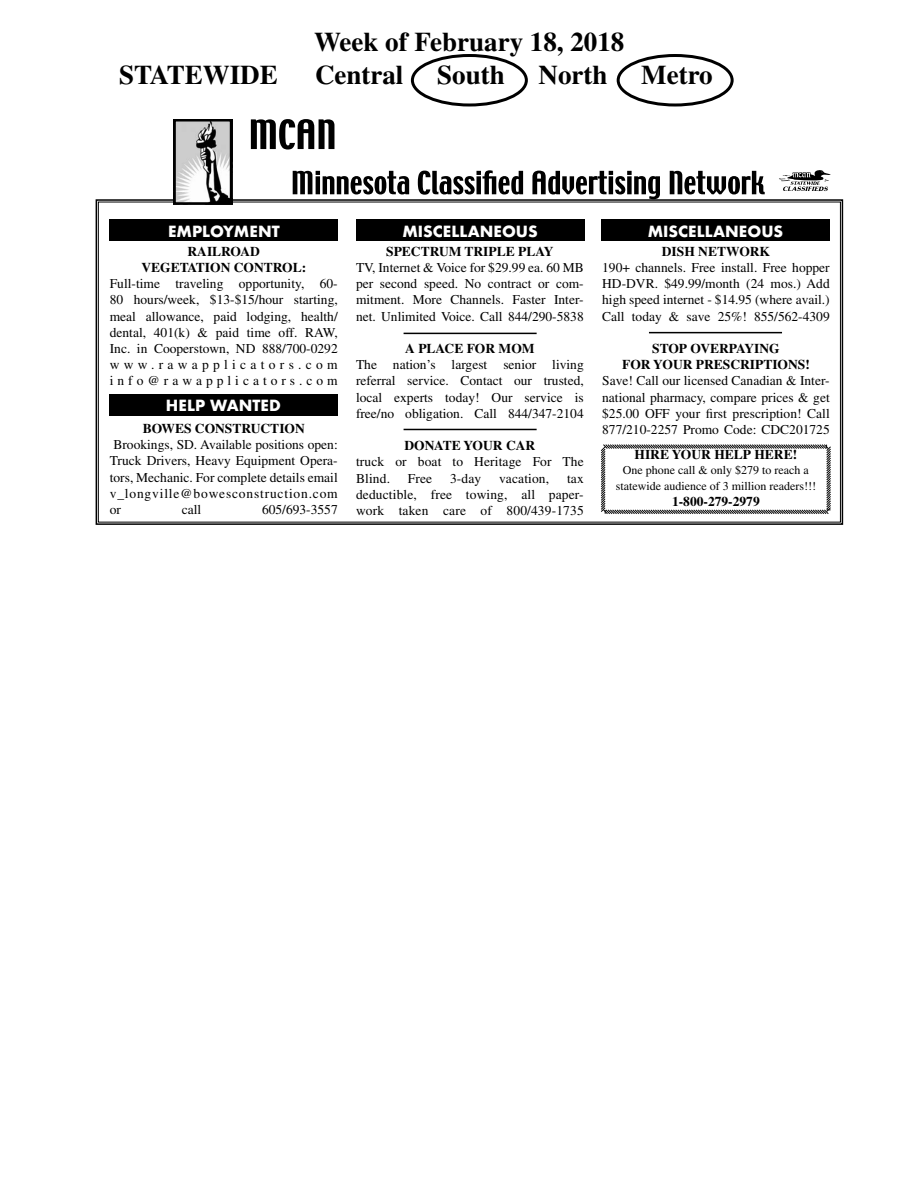
<style>
.page{position:relative;width:918px;height:1188px;background:#fff}
.page>*{position:absolute;margin:0;border:0;box-sizing:border-box;transform-origin:0 0}
.t1{font:700 27px "Times";color:#000}
.t2{font:700 15px "Futura";color:#fff}
.t3{font:13.5px/16.2px "Times";color:#000;text-align:justify}
.t4{font:700 13.5px/16.2px "Times";color:#000;text-align:center}
.t5{font:12px/16.2px "Times";color:#000;text-align:center}
</style>
<div class="page">
<svg style="left:95px;top:199px;width:749px;height:326px"></svg>
<svg style="left:251px;top:119px;width:83px;height:31px"></svg>
<svg style="left:293px;top:170px;width:472px;height:29px"></svg>
<img style="left:177px;top:123px;width:51px;height:78px">
<div style="left:173px;top:119px;width:59px;height:86px;border:3px solid #000"></div>
<svg style="left:779px;top:170px;width:52px;height:21px"></svg>
<div style="left:601px;top:220px;width:229px;height:21px;background:#000"></div>
<div style="left:411px;top:54px;width:117px;height:52px;border:3px solid #000;border-radius:50%"></div>
<hr style="left:404px;top:429px;width:133px;height:1px;background:#000">
<hr style="left:404px;top:333px;width:133px;height:1px;background:#000">
<div style="left:110px;top:220px;width:228px;height:21px;background:#000"></div>
<div style="left:356px;top:220px;width:228px;height:21px;background:#000"></div>
<hr style="left:649px;top:332px;width:133px;height:1px;background:#000">
<div style="left:109px;top:394px;width:229px;height:22px;background:#000"></div>
<svg style="left:600px;top:443px;width:232px;height:72px"></svg>
<div style="left:617px;top:54px;width:117px;height:52px;border:3px solid #000;border-radius:50%"></div>
<h1 class="t1" style="left:314px;top:32px;width:312px">Week of February 18, 2018</h1>
<h1 class="t1" style="left:119px;top:65px;width:160px">STATEWIDE</h1>
<h1 class="t1" style="left:315px;top:65px;width:90px">Central</h1>
<h1 class="t1" style="left:437px;top:65px;width:69px">South</h1>
<h1 class="t1" style="left:539px;top:65px;width:70px">North</h1>
<h1 class="t1" style="left:641px;top:65px;width:73px">Metro</h1>
<p class="t2" style="left:168px;top:221px;width:113px">EMPLOYMENT</p>
<p class="t2" style="left:402px;top:221px;width:137px">MISCELLANEOUS</p>
<p class="t2" style="left:648px;top:221px;width:137px">MISCELLANEOUS</p>
<p class="t4" style="left:141px;top:244px;width:166px">RAILROAD<br>VEGETATION CONTROL:</p>
<p class="t3" style="left:110px;top:277px;width:230px">Full-time traveling opportunity, 60- 80 hours/week, $13-$15/hour starting, meal allowance, paid lodging, health/ dental, 401(k) &amp; paid time off. RAW, Inc. in Cooperstown, ND 888/700-0292 www.rawapplicators.com info@rawapplicators.com</p>
<p class="t4" style="left:143px;top:422px;width:164px">BOWES CONSTRUCTION</p>
<p class="t3" style="left:110px;top:438px;width:230px">Brookings, SD. Available positions open:<br>Truck Drivers, Heavy Equipment Opera&shy;tors, Mechanic. For complete details email v_longville@bowesconstruction.com or</p>
<p class="t2" style="left:166px;top:396px;width:116px">HELP WANTED</p>
<p class="t3" style="left:182px;top:503px;width:21px">call</p>
<p class="t3" style="left:262px;top:503px;width:77px">605/693-3557</p>
<p class="t4" style="left:386px;top:244px;width:169px">SPECTRUM TRIPLE PLAY</p>
<p class="t3" style="left:356px;top:261px;width:229px">TV, Internet &amp; Voice for $29.99 ea. 60 MB per second speed. No contract or com&shy;mitment. More Channels. Faster Inter&shy;net. Unlimited Voice. Call 844/290-5838</p>
<p class="t4" style="left:405px;top:342px;width:131px">A PLACE FOR MOM</p>
<p class="t3" style="left:356px;top:358px;width:229px">The nation’s largest senior living referral service. Contact our trusted, local experts today! Our service is free/no obligation. Call 844/347-2104</p>
<p class="t4" style="left:405px;top:439px;width:132px">DONATE YOUR CAR</p>
<p class="t3" style="left:356px;top:455px;width:229px">truck or boat to Heritage For The<br>Blind.</p>
<p class="t3" style="left:408px;top:471px;width:26px">Free</p>
<p class="t3" style="left:450px;top:471px;width:33px">3-day</p>
<p class="t3" style="left:499px;top:471px;width:52px">vacation,</p>
<p class="t3" style="left:356px;top:471px;width:229px;text-indent:211px">tax deductible, free towing, all paper&shy;work taken care of 800/439-1735</p>
<p class="t4" style="left:662px;top:244px;width:110px">DISH NETWORK</p>
<p class="t3" style="left:602px;top:261px;width:229px">190+ channels. Free install. Free hopper HD-DVR. $49.99/month (24 mos.) Add high speed internet - $14.95 (where avail.)<br>Call today &amp; save 25%! 855/562-4309</p>
<p class="t4" style="left:622px;top:342px;width:189px">STOP OVERPAYING<br>FOR YOUR PRESCRIPTIONS!</p>
<p class="t3" style="left:602px;top:374px;width:229px">Save! Call our licensed Canadian &amp; Inter&shy;national pharmacy, compare prices &amp; get $25.00 OFF your first prescription! Call 877/210-2257 Promo Code: CDC201725</p>
<p class="t4" style="left:635px;top:448px;width:164px">HIRE YOUR HELP HERE!</p>
<p class="t5" style="left:616px;top:463px;width:202px">One phone call &amp; only $279 to reach a statewide audience of 3 million readers!!!</p>
<p class="t4" style="left:672px;top:495px;width:89px">1-800-279-2979</p>
</div>
